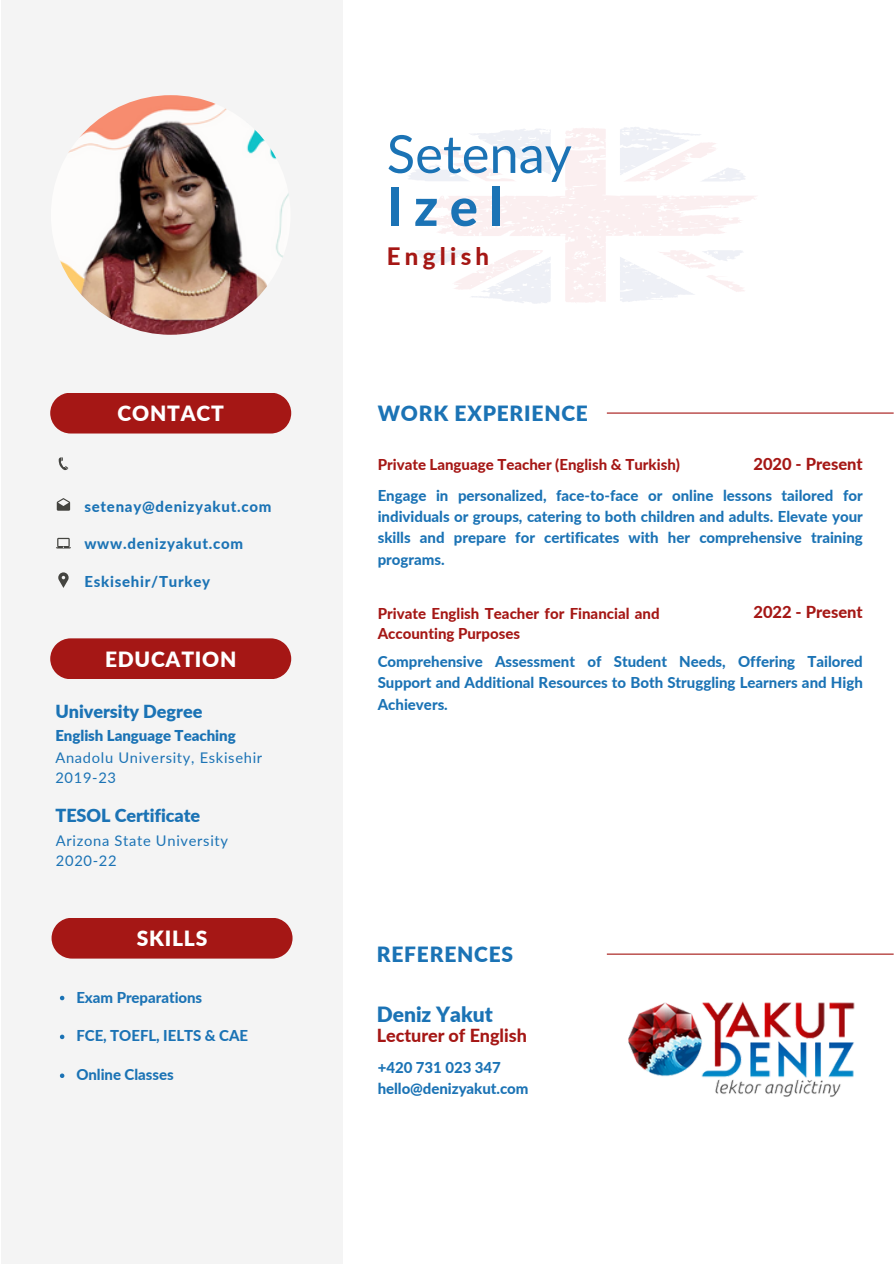
<style>
.page{position:relative;width:894px;height:1264px;background:#fff}
.page>*{position:absolute;margin:0;border:0;box-sizing:border-box;transform-origin:0 0}
.t1{font:52.5px "Lato";color:#1b73b5}
.t2{font:800 52.5px "Lato";color:#1b73b5}
.t3{font:800 24px "Lato";letter-spacing:.18em;color:#a51715}
.t4{font:900 21px "Lato";letter-spacing:.035em;color:#1b73b5}
.t5{font:900 21px "Lato";letter-spacing:.035em;color:#fff}
.t6{font:900 21px "Lato";color:#1b73b5}
.t7{font:900 18px "Lato";letter-spacing:-.005em;color:#1b73b5}
.t8{font:800 18px "Lato";letter-spacing:-.005em;color:#a51715}
.t9{font:800 16.5px "Lato";color:#a51715}
.t10{font:800 15px/21.3px "Lato";color:#1b73b5;text-align:justify}
.t11{font:800 15px "Lato";color:#a51715}
.t12{font:800 15px "Lato";letter-spacing:.05em;color:#1b73b5}
.t13{font:900 15px "Lato";letter-spacing:-.005em;color:#1b73b5}
.t14{font:14.7px "Lato";letter-spacing:.045em;color:#1b73b5}
</style>
<div class="page">
<div style="left:1px;top:0;width:342px;height:1263px;background:#f4f4f4"></div>
<div style="left:50px;top:393px;width:241px;height:40px;background:#a51715"></div>
<svg style="left:58px;top:572px;width:10px;height:16px"></svg>
<svg style="left:56px;top:538px;width:15px;height:10px"></svg>
<svg style="left:57px;top:498px;width:13px;height:12px"></svg>
<svg style="left:59px;top:457px;width:9px;height:13px"></svg>
<hr style="left:606px;top:412px;width:287px;height:1px;background:#a51715">
<img style="left:51px;top:95px;width:239px;height:240px;border-radius:50%">
<hr style="left:606px;top:953px;width:287px;height:1px;background:#a51715">
<img style="left:628px;top:1001px;width:227px;height:96px">
<svg style="left:417px;top:128px;width:339px;height:175px;fill:#fbf0f3"></svg>
<svg style="left:408px;top:128px;width:157px;height:68px"></svg>
<svg style="left:605px;top:235px;width:140px;height:68px"></svg>
<svg style="left:604px;top:127px;width:152px;height:69px"></svg>
<div style="left:52px;top:918px;width:240px;height:40px;background:#a51715"></div>
<svg style="left:60px;top:995px;width:4px;height:5px"></svg>
<svg style="left:60px;top:1034px;width:4px;height:5px"></svg>
<svg style="left:60px;top:1073px;width:4px;height:4px"></svg>
<div style="left:50px;top:638px;width:241px;height:41px;background:#a51715"></div>
<p class="t5" style="left:118px;top:400px;width:108px">CONTACT</p>
<p class="t12" style="left:84px;top:497px;width:189px">setenay@denizyakut.com</p>
<p class="t12" style="left:84px;top:534px;width:160px">www.denizyakut.com</p>
<p class="t12" style="left:84px;top:572px;width:127px">Eskisehir/Turkey</p>
<p class="t5" style="left:105px;top:646px;width:133px">EDUCATION</p>
<h2 class="t7" style="left:55px;top:700px;width:148px">University Degree</h2>
<p class="t14" style="left:55px;top:748px;width:208px">Anadolu University, Eskisehir</p>
<h1 class="t14" style="left:55px;top:768px;width:62px">2019-23</h1>
<h3 class="t7" style="left:55px;top:804px;width:146px">TESOL Certificate</h3>
<h4 class="t14" style="left:56px;top:831px;width:174px">Arizona State University</h4>
<p class="t14" style="left:56px;top:851px;width:62px">2020-22</p>
<p class="t13" style="left:55px;top:726px;width:182px">English Language Teaching</p>
<p class="t5" style="left:137px;top:925px;width:72px">SKILLS</p>
<p class="t10" style="left:76px;top:986px;width:127px">Exam Preparations</p>
<h4 class="t10" style="left:76px;top:1024px;width:173px">FCE, TOEFL, IELTS &amp; CAE</h4>
<p class="t10" style="left:76px;top:1063px;width:99px">Online Classes</p>
<p class="t1" style="left:386px;top:121px;width:186px">Setenay</p>
<h4 class="t2" style="left:386px;top:174px;width:117px">Izel</h4>
<h6 class="t3" style="left:386px;top:241px;width:104px">English</h6>
<p class="t4" style="left:377px;top:400px;width:212px">WORK EXPERIENCE</p>
<h4 class="t11" style="left:377px;top:455px;width:304px">Private Language Teacher (English &amp; Turkish)</h4>
<p class="t9" style="left:753px;top:454px;width:111px">2020 - Present</p>
<h6 class="t10" style="left:377px;top:484px;width:486px">Engage in personalized, face-to-face or online lessons tailored for individuals or groups, catering to both children and adults. Elevate your skills and prepare for certificates with her comprehensive training programs.</h6>
<p class="t11" style="left:377px;top:603px;width:283px">Private English Teacher for Financial and</p>
<h6 class="t9" style="left:753px;top:602px;width:111px">2022 - Present</h6>
<p class="t11" style="left:377px;top:624px;width:144px">Accounting Purposes</p>
<p class="t10" style="left:377px;top:650px;width:486px">Comprehensive Assessment of Student Needs, Offering Tailored Support and Additional Resources to Both Struggling Learners and High Achievers.</p>
<p class="t4" style="left:377px;top:941px;width:138px">REFERENCES</p>
<p class="t6" style="left:377px;top:1000px;width:117px">Deniz Yakut</p>
<h6 class="t8" style="left:377px;top:1024px;width:151px">Lecturer of English</h6>
<p class="t10" style="left:377px;top:1056px;width:125px">+420 731 023 347</p>
<p class="t10" style="left:377px;top:1077px;width:152px">hello@denizyakut.com</p>
</div>
